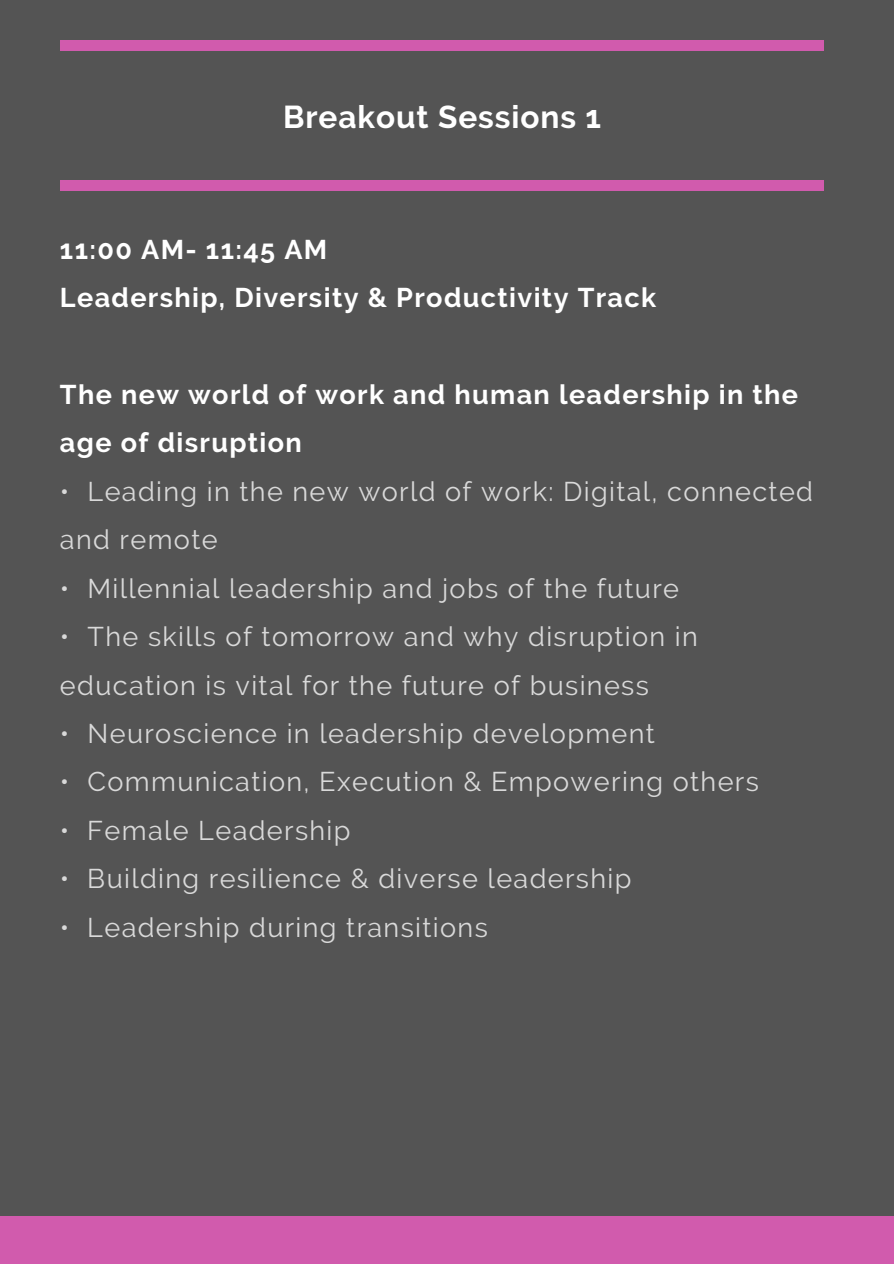
<style>
.page{position:relative;width:894px;height:1264px;background:#fff}
.page>*{position:absolute;margin:0;border:0;box-sizing:border-box;transform-origin:0 0}
.t1{font:700 31.5px "Raleway";letter-spacing:.03em;color:#fff}
.t2{font:27px/48.4px "Raleway";letter-spacing:.05em;color:#d9d9d9}
.t3{font:700 27px/48.4px "Raleway";letter-spacing:.05em;color:#fff}
</style>
<div class="page">
<div style="left:0;top:0;width:893px;height:1263px;background:#545454"></div>
<div style="left:60px;top:41px;width:763px;height:10px;background:#d15bad"></div>
<div style="left:60px;top:180px;width:763px;height:10px;background:#d15bad"></div>
<div style="left:0;top:1216px;width:893px;height:47px;background:#d15bad"></div>
<p class="t1" style="left:283px;top:99px;width:319px">Breakout Sessions 1</p>
<p class="t3" style="left:60px;top:225px;width:597px">11:00 AM- 11:45 AM<br>Leadership, Diversity &amp; Productivity Track</p>
<p class="t3" style="left:60px;top:370px;width:739px">The new world of work and human leadership in the age of disruption</p>
<p class="t2" style="left:60px;top:467px;width:754px">• Leading in the new world of work: Digital, connected and remote</p>
<p class="t2" style="left:60px;top:564px;width:620px">• Millennial leadership and jobs of the future</p>
<p class="t2" style="left:60px;top:612px;width:639px">• The skills of tomorrow and why disruption in education is vital for the future of business</p>
<p class="t2" style="left:60px;top:709px;width:596px">• Neuroscience in leadership development</p>
<p class="t2" style="left:60px;top:757px;width:700px">• Communication, Execution &amp; Empowering others</p>
<p class="t2" style="left:60px;top:806px;width:292px">• Female Leadership</p>
<p class="t2" style="left:60px;top:854px;width:573px">• Building resilience &amp; diverse leadership</p>
<p class="t2" style="left:60px;top:903px;width:429px">• Leadership during transitions</p>
</div>
